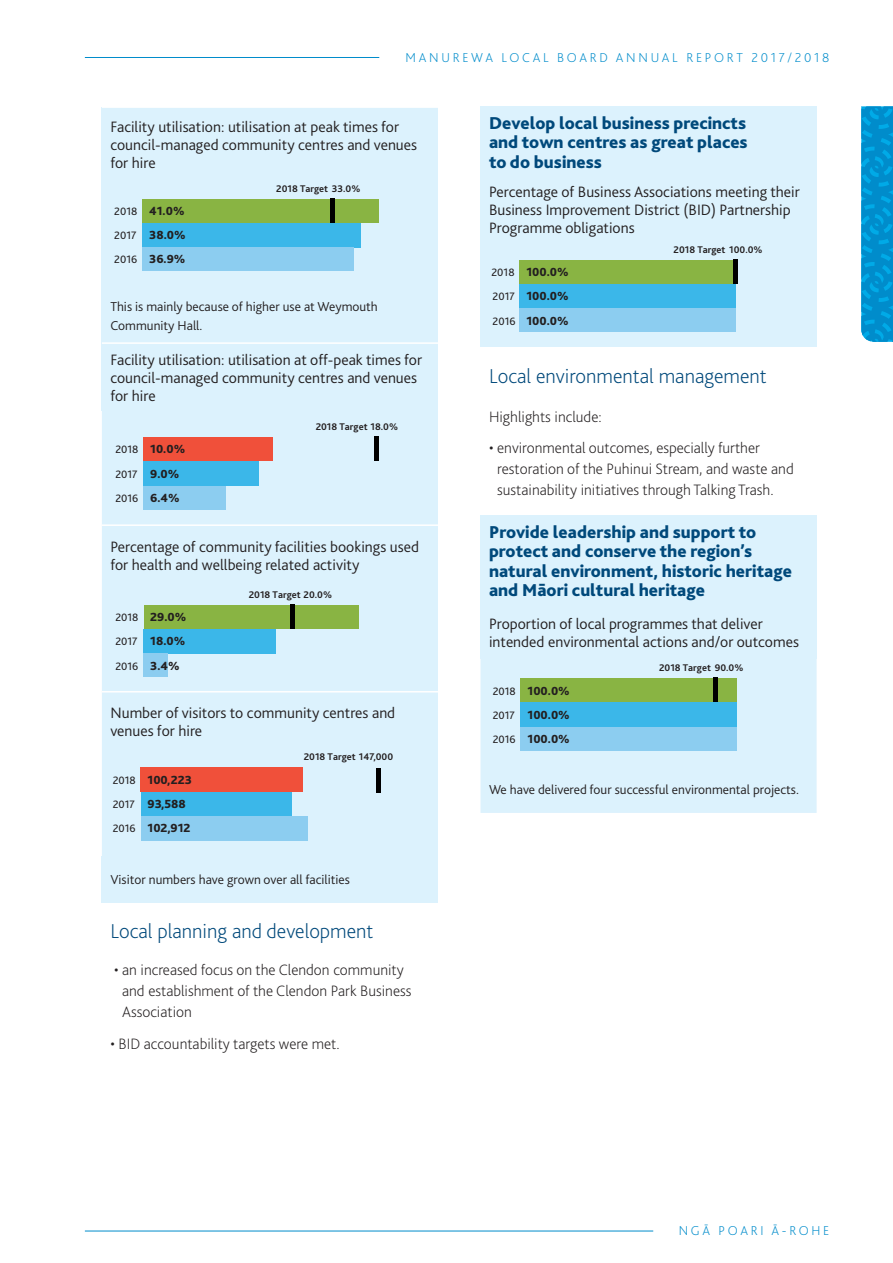
<style>
.page{position:relative;width:893px;height:1263px;background:#fff}
.page>*{position:absolute;margin:0;border:0;box-sizing:border-box;transform-origin:0 0}
.t1{font:200 21px "Bliss";color:#00497b}
.t2{font:800 18px/19.5px "Bliss";color:#00497b;text-align:justify}
.t3{font:300 15.75px/18px "Bliss";color:#231f20}
.t4{font:200 15.75px/21px "Bliss";color:#231f20}
.t5{font:300 13.5px/18.9px "Bliss";color:#231f20}
.t6{font:200 13.5px "Bliss";letter-spacing:.2em;color:#008ccb}
.t7{font:800 12.3px/24.2px "Bliss";color:#231f20;text-align:justify}
.t8{font:11.25px/24.2px "Bliss";color:#231f20;text-align:justify}
.t9{font:700 10.2px "Bliss";color:#231f20}
</style>
<div class="page">
<div style="left:102px;top:107px;width:336px;height:303px;background:#dcf2fd"></div>
<div style="left:102px;top:410px;width:336px;height:281px;background:#dcf2fd"></div>
<div style="left:102px;top:693px;width:336px;height:163px;background:#dcf2fd"></div>
<div style="left:102px;top:856px;width:336px;height:47px;background:#dcf2fd"></div>
<hr style="left:102px;top:106px;width:336px;height:2px;background:#fff">
<hr style="left:102px;top:342px;width:336px;height:2px;background:#fff">
<hr style="left:102px;top:524px;width:336px;height:2px;background:#fff">
<div style="left:142px;top:199px;width:237px;height:24px;background:#89b443"></div>
<div style="left:142px;top:223px;width:219px;height:24px;background:#3bb7e9"></div>
<div style="left:142px;top:247px;width:212px;height:24px;background:#8ccdf0"></div>
<div style="left:330px;top:198px;width:5px;height:25px;background:#000"></div>
<div style="left:143px;top:437px;width:130px;height:24px;background:#f0503a"></div>
<div style="left:143px;top:461px;width:116px;height:25px;background:#3bb7e9"></div>
<div style="left:143px;top:486px;width:83px;height:23px;background:#8ccdf0"></div>
<div style="left:374px;top:436px;width:5px;height:25px;background:#000"></div>
<div style="left:143px;top:605px;width:215px;height:24px;background:#89b443"></div>
<div style="left:143px;top:629px;width:133px;height:25px;background:#3bb7e9"></div>
<div style="left:143px;top:654px;width:25px;height:23px;background:#8ccdf0"></div>
<hr style="left:290px;top:604px;width:4px;height:25px;background:#000">
<div style="left:141px;top:767px;width:162px;height:25px;background:#f0503a"></div>
<div style="left:141px;top:792px;width:150px;height:24px;background:#3bb7e9"></div>
<div style="left:141px;top:816px;width:166px;height:25px;background:#8ccdf0"></div>
<hr style="left:376px;top:768px;width:4px;height:24px;background:#000">
<div style="left:480px;top:106px;width:336px;height:241px;background:#dcf2fd"></div>
<div style="left:519px;top:260px;width:216px;height:24px;background:#89b443"></div>
<div style="left:519px;top:284px;width:216px;height:25px;background:#3bb7e9"></div>
<div style="left:519px;top:309px;width:216px;height:23px;background:#8ccdf0"></div>
<div style="left:733px;top:259px;width:5px;height:25px;background:#000"></div>
<div style="left:480px;top:515px;width:336px;height:144px;background:#dcf2fd"></div>
<div style="left:480px;top:659px;width:336px;height:154px;background:#dcf2fd"></div>
<div style="left:521px;top:679px;width:216px;height:23px;background:#89b443"></div>
<div style="left:521px;top:702px;width:216px;height:25px;background:#3bb7e9"></div>
<div style="left:521px;top:727px;width:216px;height:24px;background:#8ccdf0"></div>
<hr style="left:713px;top:678px;width:4px;height:24px;background:#000">
<svg style="left:861px;top:106px;width:31px;height:236px;background:#0294d2"></svg>
<hr style="left:85px;top:1231px;width:568px;height:1px;background:#008ccb">
<hr style="left:85px;top:57px;width:294px;height:1px;background:#008ccb">
<p class="t6" style="left:405px;top:53px;width:425px">MANUREWA LOCAL BOARD ANNUAL REPORT 2017/2018</p>
<p class="t3" style="left:110px;top:119px;width:308px">Facility utilisation: utilisation at peak times for council-managed community centres and venues for hire</p>
<p class="t7" style="left:149px;top:200px;width:38px">41.0% 38.0% 36.9%</p>
<p class="t9" style="left:276px;top:184px;width:86px">2018 Target 33.0%</p>
<p class="t8" style="left:114px;top:200px;width:25px">2018<br>2017<br>2016</p>
<p class="t5" style="left:110px;top:298px;width:269px">This is mainly because of higher use at Weymouth<br>Community Hall.</p>
<p class="t3" style="left:110px;top:352px;width:313px">Facility utilisation: utilisation at off-peak times for council-managed community centres and venues for hire</p>
<p class="t9" style="left:316px;top:423px;width:84px">2018 Target 18.0%</p>
<p class="t7" style="left:150px;top:438px;width:36px;text-align:left">10.0%<br>9.0%<br>6.4%</p>
<p class="t8" style="left:115px;top:439px;width:25px">2018<br>2017<br>2016</p>
<p class="t3" style="left:110px;top:539px;width:310px">Percentage of community facilities bookings used for health and wellbeing related activity</p>
<p class="t7" style="left:150px;top:606px;width:38px">29.0% 18.0% 3.4%</p>
<p class="t9" style="left:249px;top:591px;width:85px">2018 Target 20.0%</p>
<p class="t8" style="left:115px;top:607px;width:25px">2018<br>2017<br>2016</p>
<p class="t3" style="left:110px;top:705px;width:286px">Number of visitors to community centres and venues for hire</p>
<p class="t7" style="left:147px;top:769px;width:46px;text-align:left">100,223<br>93,588<br>102,912</p>
<p class="t9" style="left:304px;top:753px;width:91px">2018 Target 147,000</p>
<p class="t8" style="left:113px;top:769px;width:25px">2018<br>2017<br>2016</p>
<p class="t5" style="left:110px;top:872px;width:241px">Visitor numbers have grown over all facilities</p>
<h1 class="t1" style="left:110px;top:923px;width:264px">Local planning and development</h1>
<p class="t4" style="left:122px;top:961px;width:291px;text-indent:-8px">• an increased focus on the Clendon community and establishment of the Clendon Park Business<br>Association</p>
<p class="t4" style="left:110px;top:1035px;width:231px">• BID accountability targets were met.</p>
<p class="t2" style="left:489px;top:114px;width:260px">Develop local business precincts and town centres as great places to do business</p>
<p class="t3" style="left:489px;top:184px;width:312px">Percentage of Business Associations meeting their<br>Business Improvement District (BID) Partnership<br>Programme obligations</p>
<p class="t7" style="left:526px;top:261px;width:44px">100.0% 100.0% 100.0%</p>
<p class="t9" style="left:673px;top:246px;width:90px">2018 Target 100.0%</p>
<p class="t8" style="left:491px;top:262px;width:26px">2018<br>2017<br>2016</p>
<h1 class="t1" style="left:489px;top:368px;width:279px">Local environmental management</h1>
<p class="t4" style="left:489px;top:408px;width:114px">Highlights include:</p>
<p class="t4" style="left:497px;top:439px;width:298px;text-indent:-8px">• environmental outcomes, especially further restoration of the Puhinui Stream, and waste and sustainability initiatives through Talking Trash.</p>
<p class="t2" style="left:489px;top:523px;width:304px;text-align:left">Provide leadership and support to protect and conserve the region’s natural environment, historic heritage and Māori cultural heritage</p>
<p class="t3" style="left:489px;top:616px;width:311px">Proportion of local programmes that deliver intended environmental actions and/or outcomes</p>
<p class="t7" style="left:527px;top:680px;width:44px">100.0% 100.0% 100.0%</p>
<p class="t9" style="left:659px;top:664px;width:86px">2018 Target 90.0%</p>
<p class="t8" style="left:492px;top:680px;width:25px">2018<br>2017<br>2016</p>
<p class="t5" style="left:489px;top:782px;width:311px">We have delivered four successful environmental projects.</p>
<p class="t6" style="left:678px;top:1226px;width:152px">NGĀ POARI Ā-ROHE</p>
</div>
